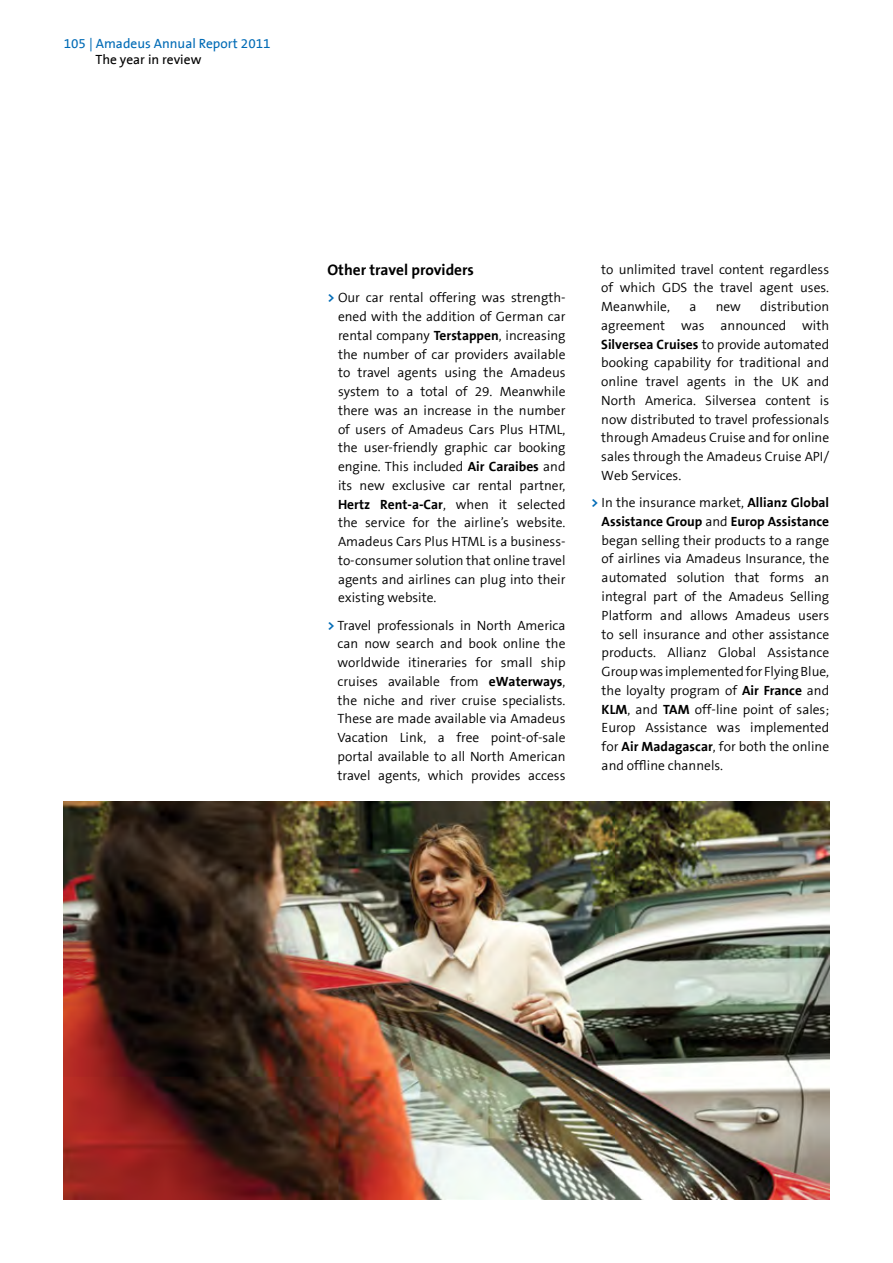
<style>
.page{position:relative;width:893px;height:1263px;background:#fff}
.page>*{position:absolute;margin:0;border:0;box-sizing:border-box;transform-origin:0 0}
.t1{font:700 15.3px "The Sans B7";color:#000}
.t2{font:300 13.5px/18.8px "The Sans B4";color:#000;text-align:justify}
.t3{font:700 13.5px "The Sans B7";color:#000}
.t4{font:13.5px "The Sans B5 Plain";color:#006bb6}
.t5{font:13.5px "The Sans B5 Plain";color:#000}
.s1{font-family:"The Sans B7";font-weight:700;color:#006bb6}
.s2{font-family:"The Sans B7";font-weight:700}
.s3{font-family:"The Sans B4";font-weight:300}
</style>
<div class="page">
<img style="left:64px;top:801px;width:765px;height:398px">
<p class="t4" style="left:64px;top:37px;width:208px">105 | Amadeus Annual Report 2011</p>
<p class="t5" style="left:95px;top:53px;width:107px">The year in review</p>
<p class="t1" style="left:327px;top:262px;width:148px">Other travel providers</p>
<p class="t2" style="left:338px;top:289px;width:229px;text-indent:-11px"><span class="s1">&gt;</span> Our car rental offering was strength&shy;ened with the addition of German car rental company <span class="s2">Terstappen</span>, increasing the number of car providers available to travel agents using the Amadeus system to a total of 29. Meanwhile there was an increase in the number of users of Amadeus Cars Plus HTML, the user-friendly graphic car booking engine. This included <span class="s2">Air Caraibes</span> and its new exclusive car rental partner,</p>
<p class="t3" style="left:338px;top:497px;width:229px">Hertz Rent-a-Car<span class="s3">, when it selected</span></p>
<p class="t2" style="left:338px;top:514px;width:229px">the service for the airline’s website.<br>Amadeus Cars Plus HTML is a business&shy;to-consumer solution that online travel agents and airlines can plug into their existing website.</p>
<p class="t2" style="left:338px;top:616px;width:229px;text-indent:-10px"><span class="s1">&gt;</span> Travel professionals in North America can now search and book online the worldwide itineraries for small ship cruises available from <span class="s2">eWaterways</span>, the niche and river cruise specialists.<br>These are made available via Amadeus Vacation Link, a free point-of-sale portal available to all North American travel agents, which provides access</p>
<p class="t2" style="left:601px;top:260px;width:229px">to unlimited travel content regardless of which GDS the travel agent uses.<br>Meanwhile,</p>
<p class="t2" style="left:601px;top:298px;width:229px;text-indent:159px">distribution agreement was announced with <span class="s2">Silversea Cruises</span> to provide automated booking capability for traditional and online travel agents in the UK and North America. Silversea content is now distributed to travel professionals through Amadeus Cruise and for online sales through the Amadeus Cruise API/ Web Services.</p>
<p class="t2" style="left:591px;top:494px;width:240px"><span class="s1">&gt;</span> In the insurance market, <span class="s2">Allianz Global</span></p>
<p class="t3" style="left:602px;top:514px;width:229px">Assistance Group <span class="s3">and</span> Europ Assistance</p>
<p class="t2" style="left:602px;top:531px;width:229px">began selling their products to a range of airlines via Amadeus Insurance, the automated solution that forms an integral part of the Amadeus Selling Platform and allows Amadeus users to sell insurance and other assistance products. Allianz Global Assistance Group was implemented for Flying Blue, the loyalty program of <span class="s2">Air France</span> and <span class="s2">KLM</span>, and <span class="s2">TAM</span> off-line point of sales; Europ Assistance was implemented for <span class="s2">Air Madagascar</span>, for both the online and offline channels.</p>
<p class="t2" style="left:689px;top:298px;width:9px">a</p>
<p class="t2" style="left:716px;top:298px;width:27px">new</p>
</div>
